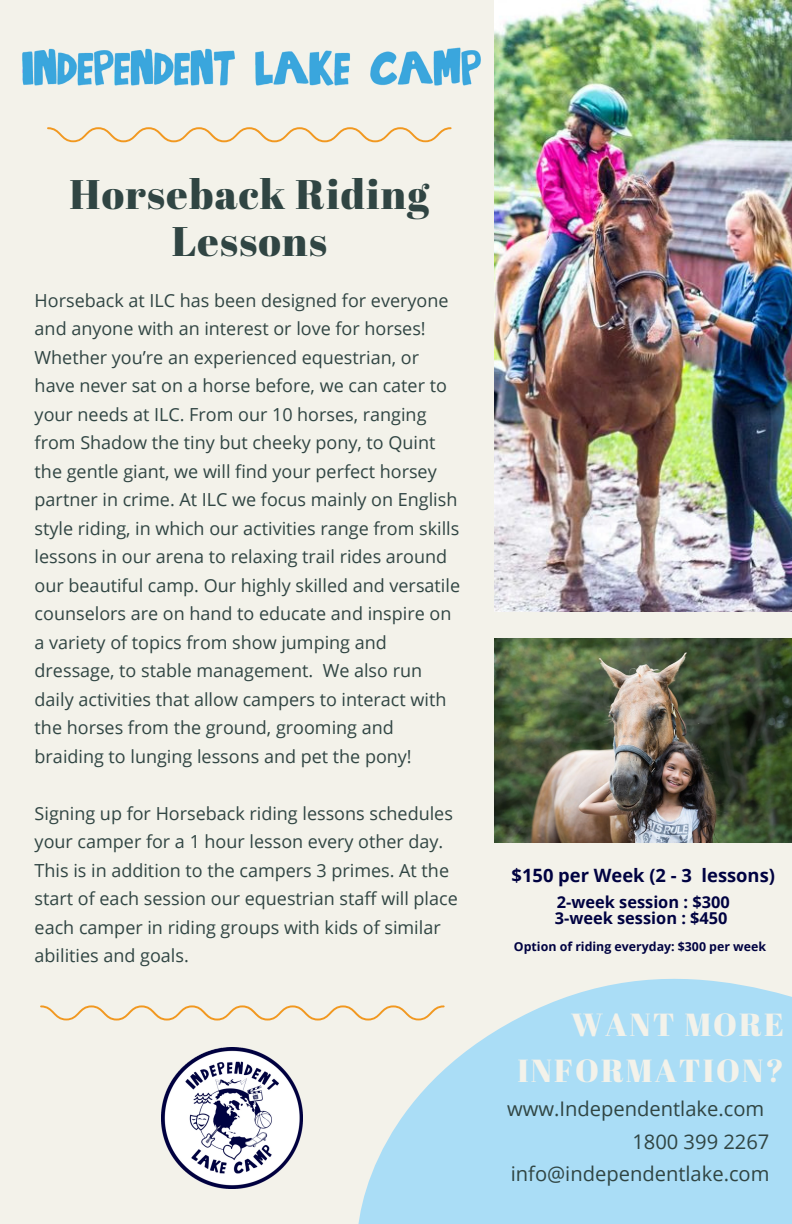
<style>
.page{position:relative;width:792px;height:1224px;background:#f3f2ea}
.page>*{position:absolute;margin:0;border:0;box-sizing:border-box;transform-origin:0 0}
.t1{font:41.4px/47.4px "Abril Fatface";letter-spacing:.03em;color:#304543;text-align:center}
.t2{font:32px/46.2px "Abril Fatface";letter-spacing:.065em;color:#f3f2ea;text-align:right}
.t3{font:20.2px/32.4px "Open Sans";color:#304543;text-align:right}
.t4{font:700 18.4px "Open Sans";color:#000241}
.t5{font:18px/28.4px "Open Sans";color:#304543}
.t6{font:700 16.4px "Open Sans";color:#000241}
.t7{font:700 12.4px "Open Sans";color:#000241}
</style>
<div class="page">
<svg style="left:358px;top:978px;width:434px;height:246px;fill:#aaddf6"></svg>
<svg style="left:47px;top:127px;width:405px;height:15px"></svg>
<svg style="left:40px;top:1005px;width:405px;height:15px"></svg>
<img style="left:495px;top:0;width:297px;height:612px">
<img style="left:495px;top:639px;width:297px;height:204px">
<img style="left:161px;top:1047px;width:141px;height:141px">
<img style="left:22px;top:17px;width:486px;height:97px">
<p class="t1" style="left:70px;top:169px;width:361px">Horseback Riding<br>Lessons</p>
<p class="t5" style="left:35px;top:285px;width:427px">Horseback at ILC has been designed for everyone and anyone with an interest or love for horses!<br>Whether you’re an experienced equestrian, or have never sat on a horse before, we can cater to your needs at ILC. From our 10 horses, ranging from Shadow the tiny but cheeky pony, to Quint the gentle giant, we will find your perfect horsey partner in crime. At ILC we focus mainly on English style riding, in which our activities range from skills lessons in our arena to relaxing trail rides around our beautiful camp. Our highly skilled and versatile counselors are on hand to educate and inspire on a variety of topics from show jumping and dressage, to stable management. We also run daily activities that allow campers to interact with the horses from the ground, grooming and braiding to lunging lessons and pet the pony!</p>
<p class="t5" style="left:35px;top:798px;width:425px">Signing up for Horseback riding lessons schedules your camper for a 1 hour lesson every other day.<br>This is in addition to the campers 3 primes. At the start of each session our equestrian staff will place each camper in riding groups with kids of similar abilities and goals.</p>
<p class="t4" style="left:512px;top:863px;width:265px">$150 per Week (2 - 3 lessons)</p>
<p class="t6" style="left:557px;top:891px;width:174px">2-week session : $300</p>
<p class="t6" style="left:555px;top:906px;width:174px">3-week session : $450</p>
<p class="t7" style="left:514px;top:938px;width:254px">Option of riding everyday: $300 per week</p>
<p class="t2" style="left:517px;top:1000px;width:268px">WANT MORE<br>INFORMATION?</p>
<p class="t3" style="left:507px;top:1092px;width:259px">www.Independentlake.com</p>
<p class="t3" style="left:511px;top:1125px;width:260px">1800 399 2267 info@independentlake.com</p>
</div>
